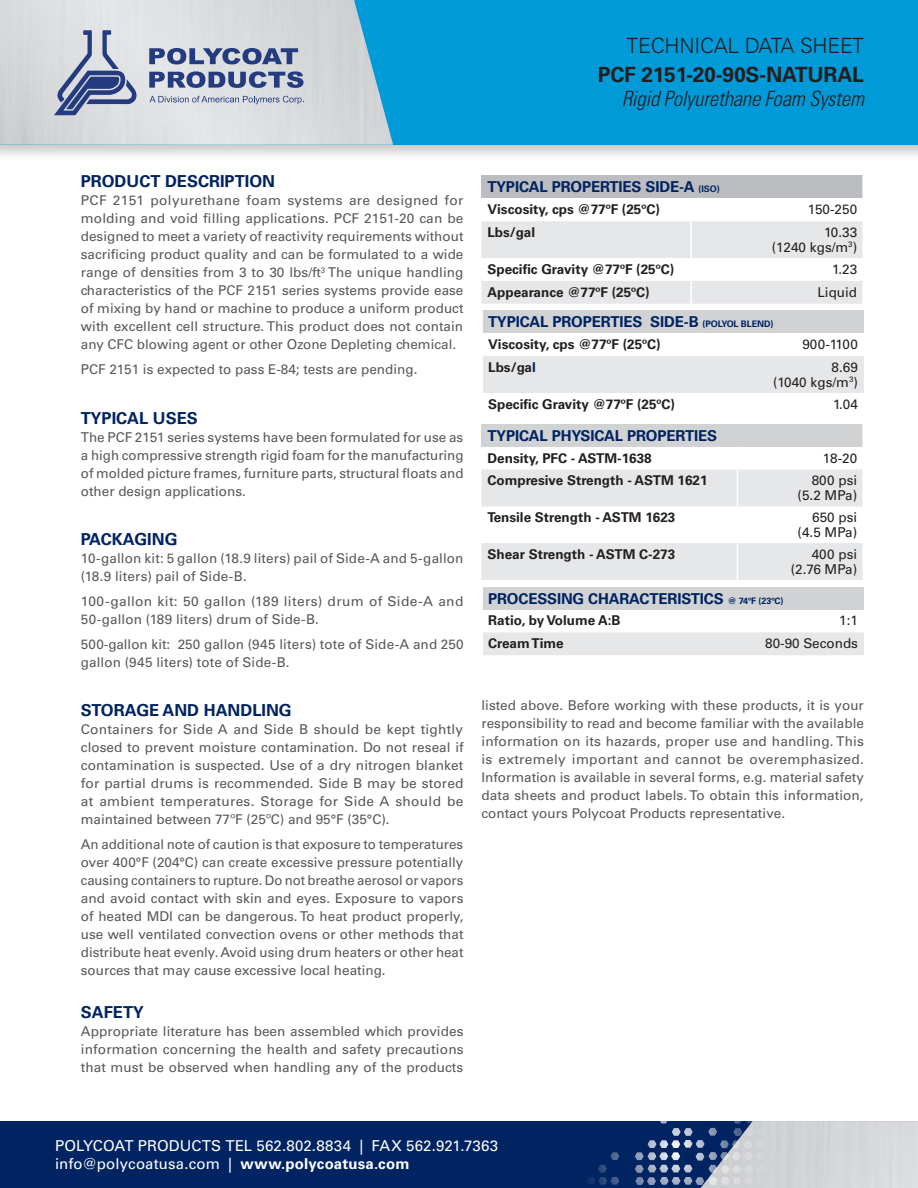
<style>
.page{position:relative;width:918px;height:1188px;background:#fff}
.page>*{position:absolute;margin:0;border:0;box-sizing:border-box;transform-origin:0 0}
.t1{font:italic 300 condensed 21px "Univers LT Std";letter-spacing:-.01em;color:#231f20}
.t2{font:700 21px "Univers LT Std";letter-spacing:-.01em;color:#231f20}
.t3{font:300 21px "Univers LT Std";letter-spacing:-.01em;color:#231f20}
.t4{font:700 16.5px "Univers LT Std";color:#002361}
.TD_Technical_Data_He{font:700 15px "Univers LT Std";letter-spacing:-.01em;color:#002361}
.t5{font:15px/18px "Univers LT Std";letter-spacing:.01em;color:#fff}
.Body{font:13.5px/18px "Univers LT Std";color:#57585a;text-align:justify}
.Bulletpoint_Table{font:700 13.5px "Univers LT Std";color:#231f20}
.Bulletpoint_Table-2{font:13.5px "Univers LT Std";color:#231f20}
.Body-2{font:13.5px/18px "Univers LT Std";letter-spacing:.02em;color:#57585a}
.s1{font-size:9px}
.s2{color:#002361}
.s3{font-weight:700}
</style>
<div class="page">
<div style="left:0;top:0;width:918px;height:162px;background:#231f20;opacity:.25"></div>
<div style="left:0;top:0;width:918px;height:145px;background:#009ad9"></div>
<img style="left:0;top:0;width:393px;height:145px">
<svg style="left:54px;top:30px;width:82px;height:85px;background:#a4abc2"></svg>
<svg style="left:149px;top:71px;width:155px;height:17px;background:#7885ab"></svg>
<svg style="left:149px;top:48px;width:149px;height:16px;background:#7885ab"></svg>
<svg style="left:150px;top:96px;width:154px;height:8px"></svg>
<div style="left:0;top:1121px;width:918px;height:67px;background:#002361"></div>
<div style="left:700px;top:1121px;width:218px;height:67px;background:#d5d6d8"></div>
<svg style="left:587px;top:1152px;width:32px;height:33px"></svg>
<svg style="left:635px;top:1121px;width:144px;height:64px"></svg>
<div style="left:481px;top:176px;width:382px;height:22px;background:#bcbdc0"></div>
<svg style="left:481px;top:221px;width:381px;height:83px"></svg>
<hr style="left:862px;top:175px;width:2px;height:23px;background:#fff">
<hr style="left:690px;top:221px;width:2px;height:37px;background:#fff">
<hr style="left:690px;top:258px;width:2px;height:23px;background:#fff">
<hr style="left:690px;top:281px;width:2px;height:23px;background:#fff">
<div style="left:482px;top:310px;width:382px;height:23px;background:#d1d2d4"></div>
<div style="left:483px;top:356px;width:381px;height:37px;background:#e6e7e9"></div>
<hr style="left:481px;top:310px;width:2px;height:23px;background:#fff">
<div style="left:482px;top:424px;width:381px;height:23px;background:#d1d2d4"></div>
<hr style="left:862px;top:424px;width:2px;height:23px;background:#fff">
<svg style="left:482px;top:470px;width:380px;height:110px"></svg>
<hr style="left:737px;top:470px;width:1px;height:36px;background:#fff">
<hr style="left:737px;top:506px;width:1px;height:37px;background:#fff">
<hr style="left:737px;top:543px;width:1px;height:37px;background:#fff">
<svg style="left:482px;top:587px;width:382px;height:68px"></svg>
<h1 class="t3" style="left:627px;top:33px;width:239px">TECHNICAL DATA SHEET</h1>
<h1 class="t2" style="left:598px;top:62px;width:268px">PCF 2151-20-90S-NATURAL</h1>
<h1 class="t1" style="left:622px;top:86px;width:244px">Rigid Polyurethane Foam System</h1>
<p class="t4" style="left:81px;top:172px;width:196px">PRODUCT DESCRIPTION</p>
<p class="Body" style="left:81px;top:192px;width:384px">PCF 2151 polyurethane foam systems are designed for molding and void filling applications. PCF 2151-20 can be designed to meet a variety of reactivity requirements without sacrificing product quality and can be formulated to a wide range of densities from 3 to 30 lbs/ft<sup>3</sup> The unique handling characteristics of the PCF 2151 series systems provide ease of mixing by hand or machine to produce a uniform product with excellent cell structure. This product does not contain any CFC blowing agent or other Ozone Depleting chemical.</p>
<p class="Body" style="left:81px;top:360px;width:338px">PCF 2151 is expected to pass E-84; tests are pending.</p>
<p class="t4" style="left:81px;top:408px;width:119px">TYPICAL USES</p>
<p class="Body" style="left:81px;top:428px;width:384px">The PCF 2151 series systems have been formulated for use as a high compressive strength rigid foam for the manufacturing of molded picture frames, furniture parts, structural floats and other design applications.</p>
<p class="t4" style="left:81px;top:530px;width:98px">PACKAGING</p>
<p class="Body" style="left:81px;top:549px;width:384px">10-gallon kit: 5 gallon (18.9 liters) pail of Side-A and 5-gallon (18.9 liters) pail of Side-B.</p>
<p class="Body-2" style="left:81px;top:592px;width:384px">100-gallon kit: 50 gallon (189 liters) drum of Side-A and<br>50-gallon (189 liters) drum of Side-B.</p>
<p class="Body" style="left:81px;top:635px;width:384px">500-gallon kit: 250 gallon (945 liters) tote of Side-A and 250 gallon (945 liters) tote of Side-B.</p>
<p class="t4" style="left:81px;top:701px;width:212px">STORAGE AND HANDLING</p>
<p class="Body" style="left:81px;top:720px;width:384px">Containers for Side A and Side B should be kept tightly closed to prevent moisture contamination. Do not reseal if contamination is suspected. Use of a dry nitrogen blanket for partial drums is recommended. Side B may be stored at ambient temperatures. Storage for Side A should be maintained between 77ºF (25ºC) and 95°F (35°C).</p>
<p class="Body" style="left:81px;top:835px;width:384px">An additional note of caution is that exposure to temperatures over 400°F (204°C) can create excessive pressure potentially causing containers to rupture. Do not breathe aerosol or vapors and avoid contact with skin and eyes. Exposure to vapors of heated MDI can be dangerous. To heat product properly, use well ventilated convection ovens or other methods that distribute heat evenly. Avoid using drum heaters or other heat sources that may cause excessive local heating.</p>
<p class="t4" style="left:81px;top:1002px;width:64px">SAFETY</p>
<p class="Body" style="left:81px;top:1022px;width:384px">Appropriate literature has been assembled which provides information concerning the health and safety precautions that must be observed when handling any of the products</p>
<p class="TD_Technical_Data_He" style="left:487px;top:178px;width:234px">TYPICAL PROPERTIES SIDE-A <span class="s1">(ISO)</span></p>
<p class="Bulletpoint_Table" style="left:487px;top:201px;width:174px">Viscosity, cps @77ºF (25ºC)</p>
<p class="Bulletpoint_Table-2" style="left:808px;top:201px;width:51px">150-250</p>
<p class="Bulletpoint_Table" style="left:487px;top:224px;width:49px">Lbs/gal</p>
<p class="Bulletpoint_Table-2" style="left:824px;top:224px;width:35px">10.33</p>
<p class="Bulletpoint_Table-2" style="left:772px;top:239px;width:87px">(1240 kgs/m<sup>3</sup>)</p>
<p class="Bulletpoint_Table" style="left:487px;top:261px;width:188px">Specific Gravity @77ºF (25ºC)</p>
<p class="Bulletpoint_Table-2" style="left:832px;top:261px;width:26px">1.23</p>
<p class="Bulletpoint_Table" style="left:487px;top:284px;width:164px">Appearance @77ºF (25ºC)</p>
<p class="Bulletpoint_Table-2" style="left:817px;top:284px;width:41px">Liquid</p>
<p class="TD_Technical_Data_He" style="left:488px;top:313px;width:287px">TYPICAL PROPERTIES SIDE-B <span class="s1">(POLYOL BLEND)</span></p>
<p class="Bulletpoint_Table" style="left:488px;top:336px;width:174px">Viscosity, cps @77ºF (25ºC)</p>
<p class="Bulletpoint_Table-2" style="left:802px;top:336px;width:57px">900-1100</p>
<p class="Bulletpoint_Table" style="left:488px;top:359px;width:49px">Lbs/ga<span class="s2">l</span></p>
<p class="Bulletpoint_Table-2" style="left:832px;top:359px;width:28px">8.69</p>
<p class="Bulletpoint_Table-2" style="left:773px;top:374px;width:86px">(1040 kgs/m<sup>3</sup>)</p>
<p class="Bulletpoint_Table" style="left:488px;top:396px;width:188px">Specific Gravity @77ºF (25ºC)</p>
<p class="Bulletpoint_Table-2" style="left:833px;top:396px;width:26px">1.04</p>
<p class="TD_Technical_Data_He" style="left:488px;top:427px;width:231px">TYPICAL PHYSICAL PROPERTIES</p>
<p class="Bulletpoint_Table" style="left:488px;top:450px;width:166px">Density, PFC - ASTM-1638</p>
<p class="Bulletpoint_Table-2" style="left:823px;top:450px;width:36px">18-20</p>
<p class="Bulletpoint_Table" style="left:488px;top:473px;width:222px">Compresive Strength - ASTM 1621</p>
<p class="Bulletpoint_Table-2" style="left:812px;top:473px;width:47px">800 psi</p>
<p class="Bulletpoint_Table-2" style="left:798px;top:488px;width:61px">(5.2 MPa)</p>
<p class="Bulletpoint_Table" style="left:488px;top:510px;width:189px">Tensile Strength - ASTM 1623</p>
<p class="Bulletpoint_Table-2" style="left:812px;top:509px;width:47px">650 psi</p>
<p class="Bulletpoint_Table-2" style="left:798px;top:524px;width:61px">(4.5 MPa)</p>
<p class="Bulletpoint_Table" style="left:488px;top:546px;width:189px">Shear Strength - ASTM C-273</p>
<p class="Bulletpoint_Table-2" style="left:812px;top:546px;width:47px">400 psi</p>
<p class="Bulletpoint_Table-2" style="left:791px;top:561px;width:68px">(2.76 MPa)</p>
<p class="TD_Technical_Data_He" style="left:488px;top:589px;width:297px">PROCESSING CHARACTERISTICS <span class="s1">@ 74ºF (23ºC)</span></p>
<p class="Bulletpoint_Table" style="left:488px;top:613px;width:134px">Ratio, by Volume A:B</p>
<p class="Bulletpoint_Table-2" style="left:839px;top:613px;width:20px">1:1</p>
<p class="Bulletpoint_Table" style="left:488px;top:636px;width:77px">Cream Time</p>
<p class="Bulletpoint_Table-2" style="left:765px;top:635px;width:94px">80-90 Seconds</p>
<p class="Body" style="left:482px;top:696px;width:384px">listed above. Before working with these products, it is your responsibility to read and become familiar with the available information on its hazards, proper use and handling. This is extremely important and cannot be overemphasized.<br>Information is available in several forms, e.g. material safety data sheets and product labels. To obtain this information, contact yours Polycoat Products representative.</p>
<p class="t5" style="left:55px;top:1137px;width:445px">POLYCOAT PRODUCTS TEL 562.802.8834 | FAX 562.921.7363 info@polycoatusa.com | <span class="s3">www.polycoatusa.com</span></p>
</div>
